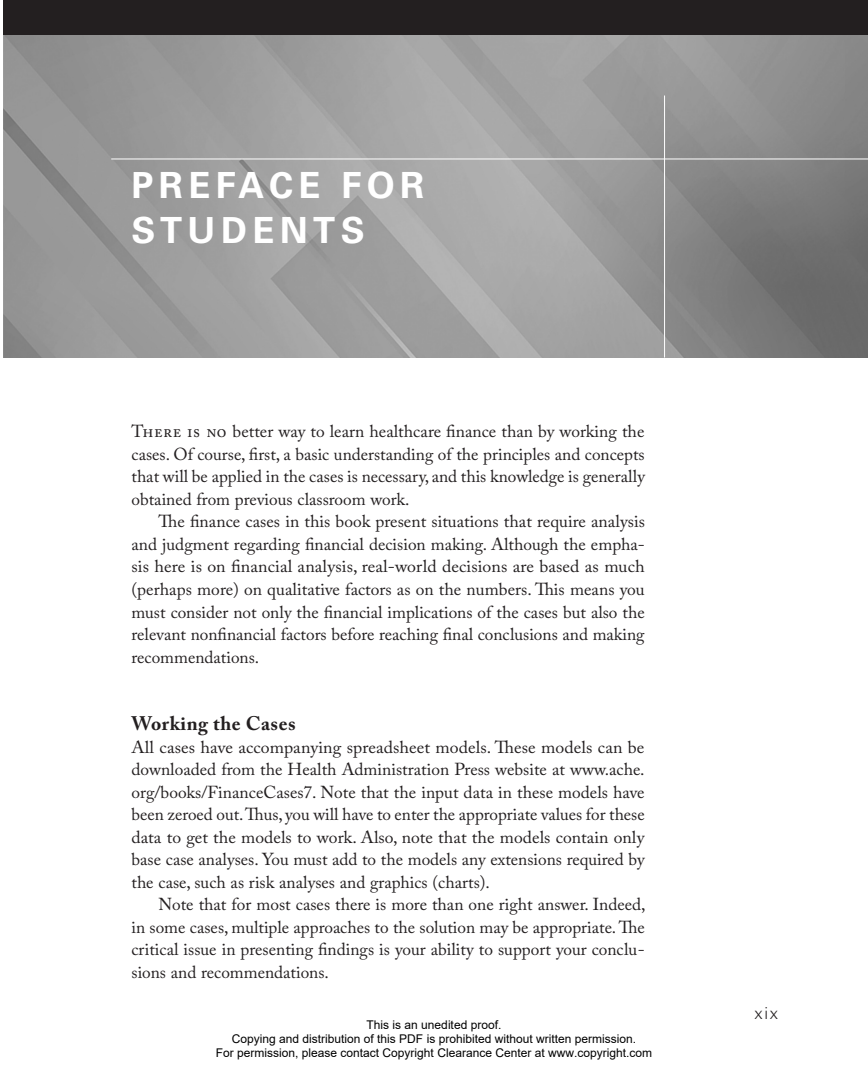
<style>
.page{position:relative;width:868px;height:1069px;background:#fff}
.page>*{position:absolute;margin:0;border:0;box-sizing:border-box;transform-origin:0 0}
.FM_BM_Title{font:700 36px/45px "Univers LT Std";letter-spacing:.15em;color:#fff}
.A_head{font:700 19.5px "Adobe Caslon Pro";letter-spacing:.03em;color:#231f20}
.Text{font:17.25px/22.5px "Adobe Caslon Pro";color:#231f20;text-align:justify}
.Text_No_Indent{font:17.25px/22.5px "Adobe Caslon Pro";color:#231f20;text-align:justify}
.Text_opener{font:17.25px/22.5px "Adobe Caslon Pro";color:#231f20;text-align:justify}
.t1{font:300 16.5px "Univers LT Std";color:#231f20}
.t2{font:12px/14.4px "Arial";color:#000;text-align:center}
</style>
<div class="page">
<img style="left:3px;top:35px;width:865px;height:322px">
<hr style="left:664px;top:95px;width:1px;height:262px;background:#fff">
<div style="left:3px;top:0;width:865px;height:35px;background:#231f20"></div>
<hr style="left:111px;top:159px;width:757px;height:1px;background:#fff">
<p class="FM_BM_Title" style="left:131px;top:163px;width:294px">PREFACE FOR<br>STUDENTS</p>
<p class="Text_opener" style="left:131px;top:420px;width:515px">There is no better way to learn healthcare finance than by working the cases. Of course, first, a basic understanding of the principles and concepts that will be applied in the cases is necessary, and this knowledge is generally obtained from previous classroom work.</p>
<p class="Text" style="left:131px;top:510px;width:515px;text-indent:27px">The finance cases in this book present situations that require analysis and judgment regarding financial decision making. Although the empha&shy;sis here is on financial analysis, real-world decisions are based as much (perhaps more) on qualitative factors as on the numbers. This means you must consider not only the financial implications of the cases but also the relevant nonfinancial factors before reaching final conclusions and making recommendations.</p>
<p class="A_head" style="left:131px;top:712px;width:166px">Working the Cases</p>
<p class="Text_No_Indent" style="left:131px;top:735px;width:515px">All cases have accompanying spreadsheet models. These models can be downloaded from the Health Administration Press website at www.ache. org/books/FinanceCases7. Note that the input data in these models have been zeroed out. Thus, you will have to enter the appropriate values for these data to get the models to work. Also, note that the models contain only base case analyses. You must add to the models any extensions required by the case, such as risk analyses and graphics (charts).</p>
<p class="Text" style="left:131px;top:892px;width:515px;text-indent:27px">Note that for most cases there is more than one right answer. Indeed, in some cases, multiple approaches to the solution may be appropriate. The critical issue in presenting findings is your ability to support your conclu&shy;sions and recommendations.</p>
<p class="t2" style="left:216px;top:1016px;width:438px">This is an unedited proof.<br>Copying and distribution of this PDF is prohibited without written permission.<br>For permission, please contact Copyright Clearance Center at www.copyright.com</p>
<p class="t1" style="left:754px;top:1003px;width:25px">xix</p>
</div>
